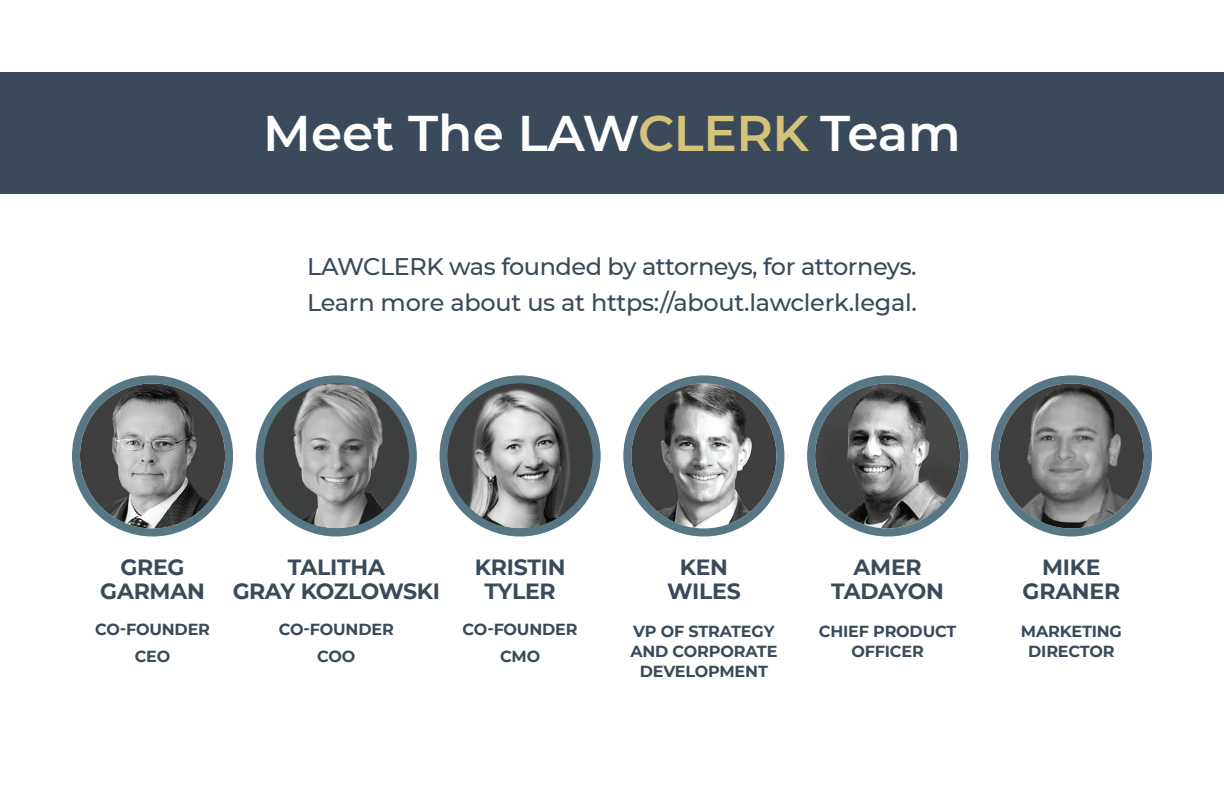
<style>
.page{position:relative;width:1224px;height:792px;background:#fff}
.page>*{position:absolute;margin:0;border:0;box-sizing:border-box;transform-origin:0 0}
.t1{font:600 50px "Montserrat";letter-spacing:-.01em;color:#fff}
.t2{font:500 24px/36px "Montserrat";letter-spacing:-.02em;color:#3a4a5b}
.t3{font:700 22px/24px "Montserrat";letter-spacing:-.01em;color:#3a4a5b;text-align:center}
.t4{font:700 16px/20px "Montserrat";letter-spacing:-.01em;color:#3a4a5b;text-align:center}
.s1{color:#d5c37a}
</style>
<div class="page">
<div style="left:0;top:72px;width:1224px;height:121px;background:#3a4a5b"></div>
<div style="left:76px;top:379px;width:153px;height:154px;background:#577784;border-radius:50%"></div>
<img style="left:80px;top:383px;width:145px;height:146px;border-radius:73px">
<div style="left:72px;top:375px;width:161px;height:162px;border:8px solid #577784;border-radius:50%"></div>
<div style="left:260px;top:379px;width:153px;height:154px;background:#577784;border-radius:50%"></div>
<img style="left:264px;top:383px;width:145px;height:146px;border-radius:73px">
<div style="left:256px;top:375px;width:161px;height:162px;border:8px solid #577784;border-radius:50%"></div>
<div style="left:444px;top:379px;width:153px;height:154px;background:#577784;border-radius:50%"></div>
<img style="left:448px;top:383px;width:145px;height:146px;border-radius:73px">
<div style="left:440px;top:375px;width:161px;height:162px;border:8px solid #577784;border-radius:50%"></div>
<div style="left:627px;top:379px;width:153px;height:154px;background:#577784;border-radius:50%"></div>
<img style="left:631px;top:383px;width:145px;height:146px;border-radius:73px">
<div style="left:623px;top:375px;width:161px;height:162px;border:8px solid #577784;border-radius:50%"></div>
<div style="left:811px;top:379px;width:153px;height:154px;background:#577784;border-radius:50%"></div>
<img style="left:815px;top:383px;width:145px;height:146px;border-radius:73px">
<div style="left:807px;top:375px;width:161px;height:162px;border:8px solid #577784;border-radius:50%"></div>
<div style="left:995px;top:379px;width:153px;height:154px;background:#577784;border-radius:50%"></div>
<img style="left:999px;top:383px;width:145px;height:146px;border-radius:73px">
<div style="left:991px;top:375px;width:161px;height:162px;border:8px solid #577784;border-radius:50%"></div>
<h1 class="t1" style="left:263px;top:98px;width:699px">Meet The LAW<span class="s1">CLERK</span> Team</h1>
<h2 class="t2" style="left:307px;top:248px;width:611px">LAWCLERK was founded by attorneys, for attorneys.<br>Learn more about us at https://about.lawclerk.legal.</h2>
<h3 class="t3" style="left:100px;top:554px;width:106px">GREG<br>GARMAN</h3>
<p class="t4" style="left:95px;top:615px;width:116px;line-height:27px">CO-FOUNDER<br>CEO</p>
<h3 class="t3" style="left:233px;top:554px;width:209px">TALITHA<br>GRAY KOZLOWSKI</h3>
<p class="t4" style="left:279px;top:615px;width:116px;line-height:27px">CO-FOUNDER<br>COO</p>
<h3 class="t3" style="left:475px;top:554px;width:92px">KRISTIN<br>TYLER</h3>
<p class="t4" style="left:463px;top:615px;width:116px;line-height:27px">CO-FOUNDER<br>CMO</p>
<h3 class="t3" style="left:667px;top:554px;width:75px">KEN<br>WILES</h3>
<p class="t4" style="left:630px;top:621px;width:149px">VP OF STRATEGY<br>AND CORPORATE<br>DEVELOPMENT</p>
<h3 class="t3" style="left:831px;top:554px;width:114px">AMER<br>TADAYON</h3>
<p class="t4" style="left:819px;top:621px;width:139px">CHIEF PRODUCT<br>OFFICER</p>
<h3 class="t3" style="left:1023px;top:554px;width:99px">MIKE<br>GRANER</h3>
<p class="t4" style="left:1021px;top:621px;width:102px">MARKETING<br>DIRECTOR</p>
</div>
